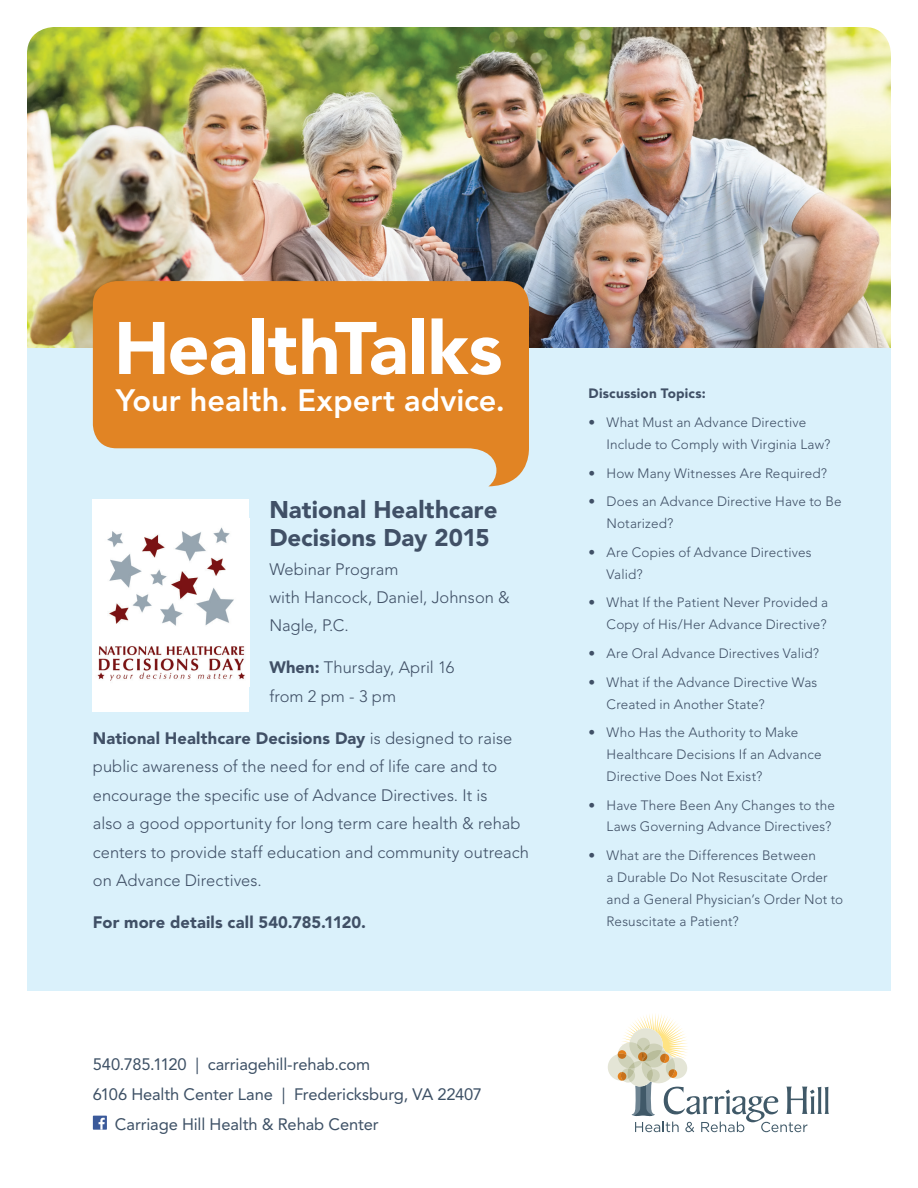
<style>
.page{position:relative;width:918px;height:1188px;background:#fff}
.page>*{position:absolute;margin:0;border:0;box-sizing:border-box;transform-origin:0 0}
.t1{font:900 73.5px "Avenir";color:#fff}
.t2{font:800 30.75px "Avenir";color:#fff}
.t3{font:900 24px/28.5px "Avenir";letter-spacing:.005em;color:#405066}
.t4{font:300 16.5px/28.5px "Avenir";color:#405066}
.t5{font:16.5px "Avenir";letter-spacing:-.01em;color:#3d5065}
.t6{font:900 16.5px "Avenir";letter-spacing:.01em;color:#405066}
.t7{font:300 13.5px/21.9px "Avenir";letter-spacing:.01em;color:#405066}
.t8{font:900 13.5px "Avenir";letter-spacing:.015em;color:#405066}
.s1{font-weight:900}
</style>
<div class="page">
<img style="left:27px;top:27px;width:864px;height:1106px">
<h1 class="t1" style="left:114px;top:304px;width:390px">HealthTalks</h1>
<h2 class="t2" style="left:116px;top:382px;width:391px">Your health. Expert advice.</h2>
<h3 class="t3" style="left:269px;top:495px;width:230px">National Healthcare<br>Decisions Day 2015</h3>
<p class="t4" style="left:269px;top:555px;width:242px">Webinar Program<br>with Hancock, Daniel, Johnson &amp;<br>Nagle, P.C.</p>
<p class="t4" style="left:269px;top:654px;width:187px"><span class="s1">When:</span> Thursday, April 16 from 2 pm - 3 pm</p>
<p class="t4" style="left:93px;top:724px;width:438px"><span class="s1">National Healthcare Decisions Day</span> is designed to raise public awareness of the need for end of life care and to encourage the specific use of Advance Directives. It is<br>also a good opportunity for long term care health &amp; rehab centers to provide staff education and community outreach on Advance Directives.</p>
<p class="t6" style="left:93px;top:913px;width:275px">For more details call 540.785.1120.</p>
<p class="t5" style="left:93px;top:1054px;width:279px">540.785.1120 | carriagehill-rehab.com</p>
<p class="t5" style="left:93px;top:1084px;width:391px">6106 Health Center Lane | Fredericksburg, VA 22407</p>
<p class="t5" style="left:115px;top:1114px;width:265px">Carriage Hill Health &amp; Rehab Center</p>
<p class="t8" style="left:589px;top:386px;width:119px">Discussion Topics:</p>
<p class="t7" style="left:607px;top:412px;width:225px;text-indent:-18px">• What Must an Advance Directive<br>Include to Comply with Virginia Law?</p>
<p class="t7" style="left:589px;top:462px;width:240px">• How Many Witnesses Are Required?</p>
<p class="t7" style="left:607px;top:491px;width:236px;text-indent:-18px">• Does an Advance Directive Have to Be<br>Notarized?</p>
<p class="t7" style="left:607px;top:541px;width:206px;text-indent:-18px">• Are Copies of Advance Directives<br>Valid?</p>
<p class="t7" style="left:589px;top:592px;width:241px;text-align:right">• What If the Patient Never Provided a<br>Copy of His/Her Advance Directive?</p>
<p class="t7" style="left:589px;top:642px;width:232px">• Are Oral Advance Directives Valid?</p>
<p class="t7" style="left:607px;top:671px;width:212px;text-indent:-18px">• What if the Advance Directive Was<br>Created in Another State?</p>
<p class="t7" style="left:607px;top:722px;width:216px;text-indent:-18px">• Who Has the Authority to Make<br>Healthcare Decisions If an Advance<br>Directive Does Not Exist?</p>
<p class="t7" style="left:589px;top:794px;width:248px;text-align:right">• Have There Been Any Changes to the<br>Laws Governing Advance Directives?</p>
<p class="t7" style="left:607px;top:845px;width:238px;text-indent:-18px">• What are the Differences Between<br>a Durable Do Not Resuscitate Order and a General Physician’s Order Not to<br>Resuscitate a Patient?</p>
</div>
